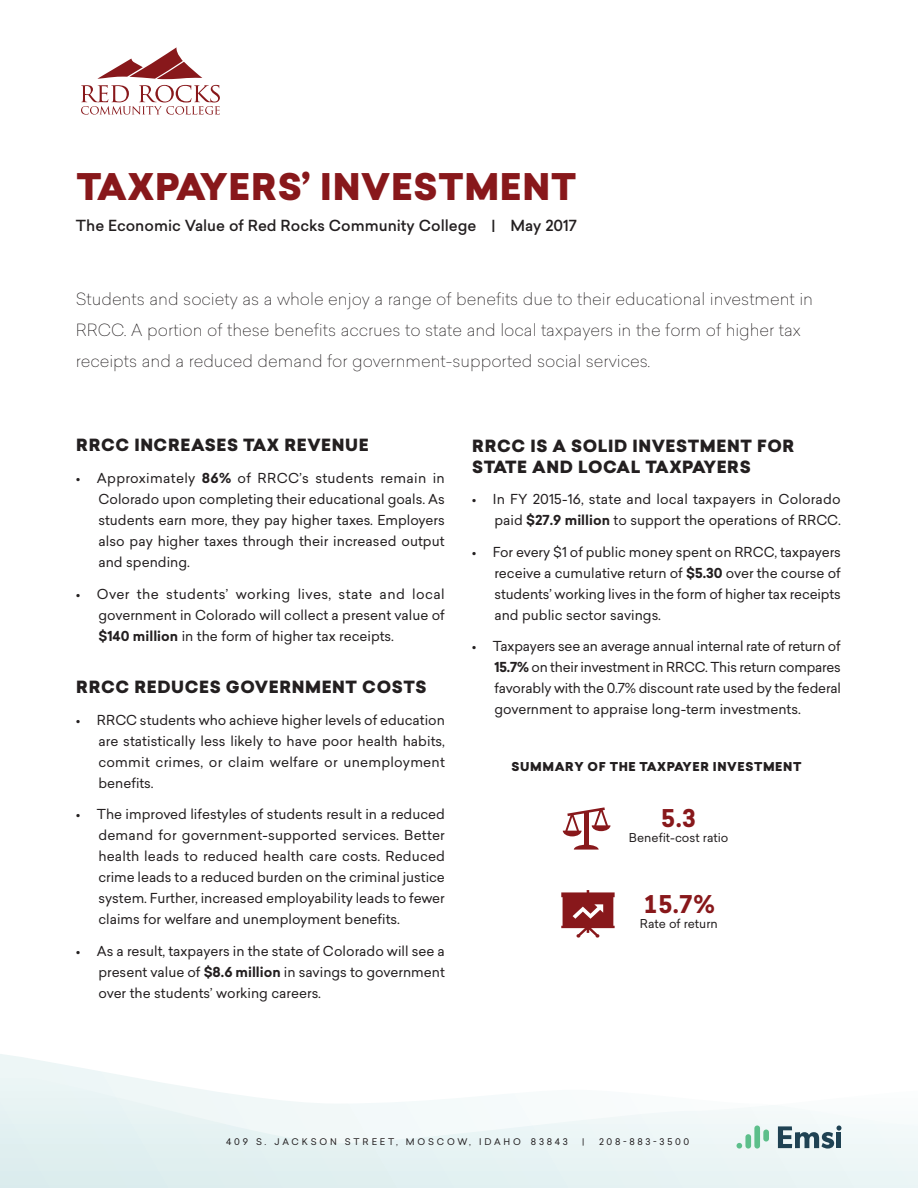
<style>
.page{position:relative;width:918px;height:1188px;background:#fff}
.page>*{position:absolute;margin:0;border:0;box-sizing:border-box;transform-origin:0 0}
.t1{font:900 36px "Sailec";letter-spacing:.02em;color:#88181b}
.t2{font:700 24px "Sailec";color:#88181b}
.Big_Paragraph{font:100 16.5px/31.5px "Sailec";color:#231f20}
.Heading_2{font:900 16.5px/21px "Sailec";letter-spacing:.035em;color:#231f20}
.t3{font:500 15px "Sailec";color:#231f20}
.t4{font:13.5px/21px "Sailec";color:#231f20;text-align:justify}
.t5{font:900 12px "Sailec";letter-spacing:.05em;color:#231f20}
.t6{font:12px "Sailec";color:#231f20}
.t7{font:9px "Sailec";letter-spacing:.305em;color:#231f20}
.s1{font-weight:700}
</style>
<div class="page">
<svg style="left:0;top:1054px;width:101px;height:18px"></svg>
<svg style="left:0;top:1072px;width:918px;height:116px"></svg>
<svg style="left:778px;top:1125px;width:63px;height:24px"></svg>
<div style="left:745px;top:1134px;width:6px;height:15px;background:#5dbf8b;border-radius:3px"></div>
<div style="left:754px;top:1125px;width:6px;height:24px;background:#5dbf8b;border-radius:3px"></div>
<svg style="left:737px;top:1143px;width:5px;height:6px"></svg>
<div style="left:763px;top:1130px;width:6px;height:12px;background:#5dbf8b;border-radius:3px"></div>
<svg style="left:561px;top:890px;width:54px;height:48px"></svg>
<svg style="left:563px;top:807px;width:47px;height:29px"></svg>
<hr style="left:584px;top:812px;width:4px;height:36px;background:#88181b">
<svg style="left:574px;top:845px;width:25px;height:5px"></svg>
<svg style="left:81px;top:85px;width:139px;height:30px"></svg>
<svg style="left:97px;top:47px;width:105px;height:32px"></svg>
<p class="t1" style="left:77px;top:160px;width:501px">TAXPAYERS’ INVESTMENT</p>
<p class="t3" style="left:76px;top:215px;width:503px">The Economic Value of Red Rocks Community College | May 2017</p>
<p class="Big_Paragraph" style="left:76px;top:282px;width:739px">Students and society as a whole enjoy a range of benefits due to their educational investment in<br>RRCC. A portion of these benefits accrues to state and local taxpayers in the form of higher tax receipts and a reduced demand for government-supported social services.</p>
<p class="Heading_2" style="left:76px;top:435px;width:294px">RRCC INCREASES TAX REVENUE</p>
<p class="t4" style="left:98px;top:467px;width:348px;text-indent:-22px">• Approximately <span class="s1">86%</span> of RRCC’s students remain in Colorado upon completing their educational goals. As students earn more, they pay higher taxes. Employers also pay higher taxes through their increased output and spending.</p>
<p class="t4" style="left:98px;top:583px;width:348px;text-indent:-22px">• Over the students’ working lives, state and local government in Colorado will collect a present value of <span class="s1">$140 million</span> in the form of higher tax receipts.</p>
<p class="Heading_2" style="left:76px;top:677px;width:352px">RRCC REDUCES GOVERNMENT COSTS</p>
<p class="t4" style="left:98px;top:709px;width:348px;text-indent:-22px">• RRCC students who achieve higher levels of education are statistically less likely to have poor health habits, commit crimes, or claim welfare or unemployment benefits.</p>
<p class="t4" style="left:98px;top:803px;width:348px;text-indent:-22px">• The improved lifestyles of students result in a reduced demand for government-supported services. Better health leads to reduced health care costs. Reduced crime leads to a reduced burden on the criminal justice system. Further, increased employability leads to fewer claims for welfare and unemployment benefits.</p>
<p class="t4" style="left:98px;top:940px;width:348px;text-indent:-22px">• As a result, taxpayers in the state of Colorado will see a present value of <span class="s1">$8.6 million</span> in savings to government over the students’ working careers.</p>
<p class="Heading_2" style="left:472px;top:435px;width:324px">RRCC IS A SOLID INVESTMENT FOR<br>STATE AND LOCAL TAXPAYERS</p>
<p class="t4" style="left:472px;top:488px;width:371px;text-align:right">• In FY 2015-16, state and local taxpayers in Colorado paid <span class="s1">$27.9 million</span> to support the operations of RRCC.</p>
<p class="t4" style="left:494px;top:541px;width:348px;text-indent:-22px">• For every $1 of public money spent on RRCC, taxpayers receive a cumulative return of <span class="s1">$5.30</span> over the course of students’ working lives in the form of higher tax receipts and public sector savings.</p>
<p class="t4" style="left:494px;top:635px;width:348px;text-indent:-22px">• Taxpayers see an average annual internal rate of return of <span class="s1">15.7%</span> on their investment in RRCC. This return compares favorably with the 0.7% discount rate used by the federal government to appraise long-term investments.</p>
<p class="t5" style="left:512px;top:758px;width:291px">SUMMARY OF THE TAXPAYER INVESTMENT</p>
<p class="t2" style="left:661px;top:801px;width:38px">5.3</p>
<p class="t6" style="left:629px;top:829px;width:101px">Benefit-cost ratio</p>
<p class="t2" style="left:643px;top:887px;width:74px">15.7%</p>
<p class="t6" style="left:640px;top:915px;width:79px">Rate of return</p>
<p class="t7" style="left:226px;top:1135px;width:343px">409 S. JACKSON STREET, MOSCOW, IDAHO 83843</p>
<p class="t7" style="left:582px;top:1135px;width:4px">|</p>
<p class="t7" style="left:599px;top:1135px;width:92px">208-883-3500</p>
</div>
